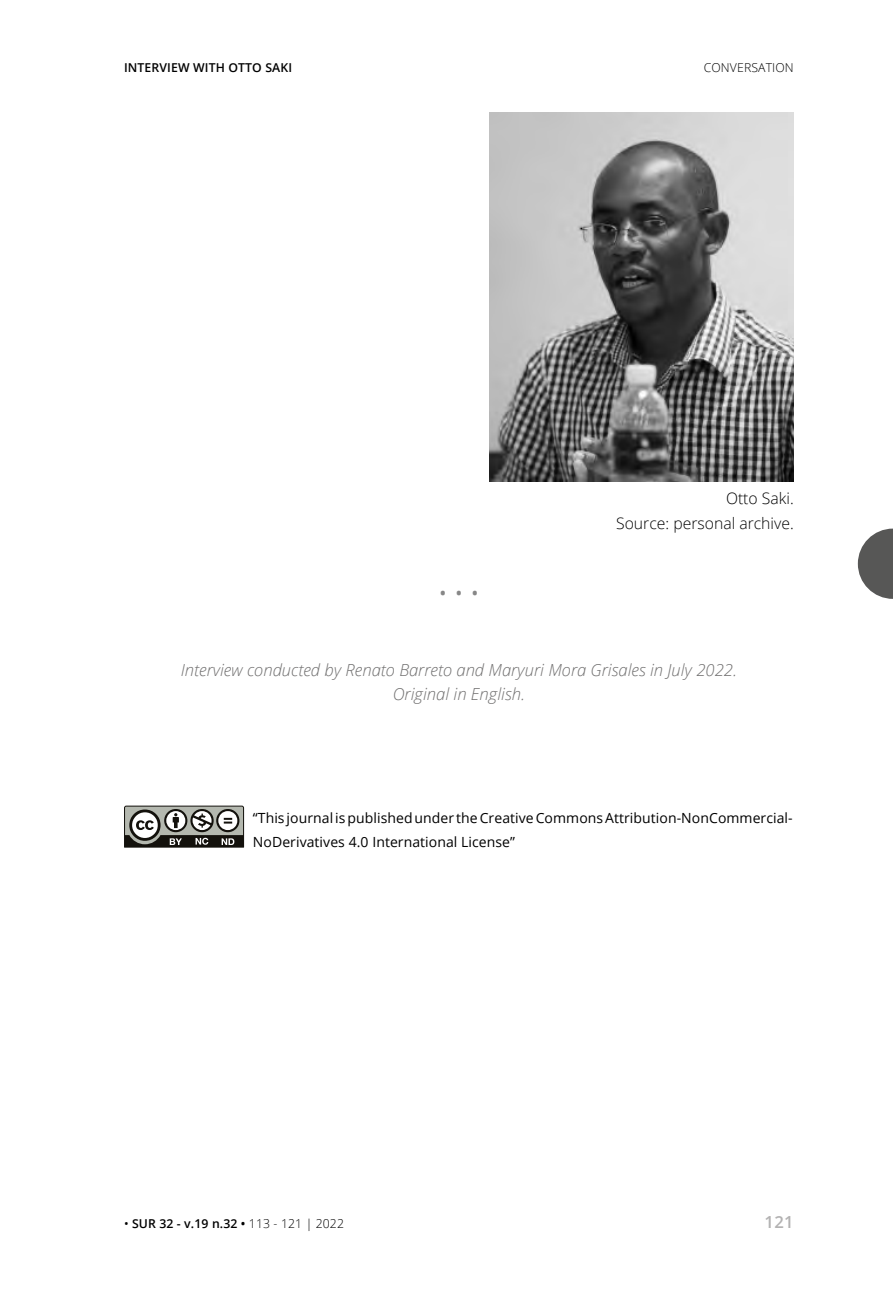
<style>
.page{position:relative;width:893px;height:1290px;background:#fff}
.page>*{position:absolute;margin:0;border:0;box-sizing:border-box;transform-origin:0 0}
.t1{font:italic 300 16.62px/24.5px "Open Sans";color:#706f6f;text-align:center}
.t2{font:600 16.62px "Open Sans";color:#878787}
.t3{font:600 16.62px "Open Sans";color:#b3b2b2}
.t4{font:300 15.75px/24.5px "Open Sans";color:#000;text-align:right}
.t5{font:14px/24.5px "Open Sans";letter-spacing:.005em;color:#000}
.t6{font:600 12.25px "Open Sans";letter-spacing:.01em;color:#000}
.t7{font:300 12.25px "Open Sans";letter-spacing:.01em;color:#000}
.s1{font-weight:400}
.s2{font-weight:300}
</style>
<div class="page">
<svg style="left:124px;top:805px;width:120px;height:42px"></svg>
<img style="left:489px;top:112px;width:305px;height:370px">
<svg style="left:858px;top:529px;width:35px;height:70px"></svg>
<p class="t6" style="left:124px;top:59px;width:170px">INTERVIEW WITH OTTO SAKI</p>
<p class="t7" style="left:704px;top:59px;width:91px">CONVERSATION</p>
<p class="t2" style="left:440px;top:582px;width:40px">• • •</p>
<p class="t4" style="left:616px;top:486px;width:179px">Otto Saki.<br>Source: personal archive.</p>
<p class="t1" style="left:181px;top:657px;width:558px">Interview conducted by Renato Barreto and Maryuri Mora Grisales in July 2022.<br>Original in English.</p>
<p class="t5" style="left:253px;top:805px;width:541px">“This journal is published under the Creative Commons Attribution-NonCommercial-<br>NoDerivatives 4.0 International License”</p>
<p class="t6" style="left:124px;top:1215px;width:222px"><span class="s1">•</span> SUR 32 - v.19 n.32 • <span class="s2">113 - 121 | 2022</span></p>
<p class="t3" style="left:765px;top:1210px;width:31px">121</p>
</div>
